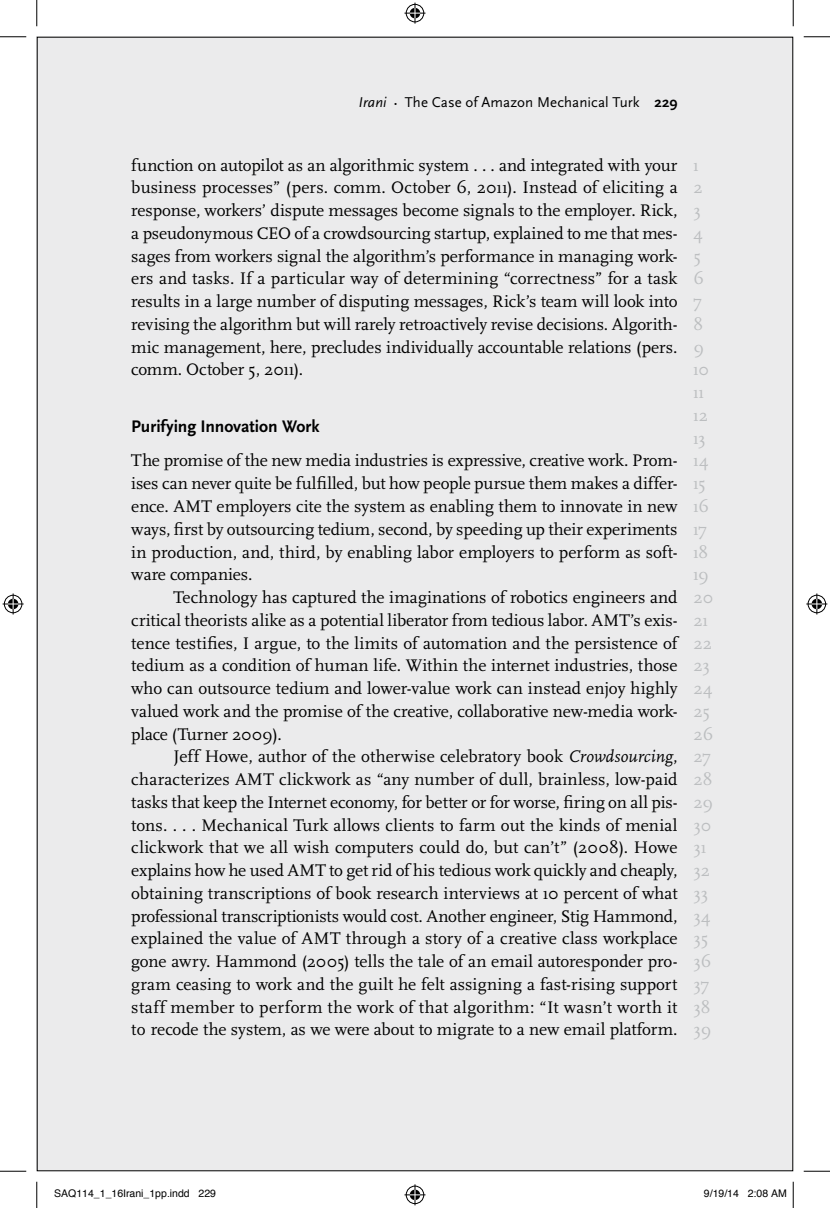
<style>
.page{position:relative;width:830px;height:1208px;background:#fff}
.page>*{position:absolute;margin:0;border:0;box-sizing:border-box;transform-origin:0 0}
.t1{font:17.5px/22.8px "Scala";letter-spacing:-.005em;color:#000;text-align:justify}
.t2{font:17.5px/22.8px "Scala";color:#bcbec0}
.t3{font:700 17.5px "Scala Sans OT";letter-spacing:-.005em;color:#000}
.t4{font:14.88px "Scala Sans OT";letter-spacing:.005em;color:#000}
.t5{font:10.5px "Helvetica";color:#000}
.s1{font-style:italic}
.s2{font-weight:700}
</style>
<div class="page">
<div style="left:37px;top:37px;width:756px;height:1134px;background:#ebebec"></div>
<svg style="left:0;top:36px;width:26px;height:1px"></svg>
<svg style="left:803px;top:36px;width:27px;height:1px"></svg>
<svg style="left:0;top:1170px;width:26px;height:1px"></svg>
<svg style="left:803px;top:1170px;width:27px;height:1px"></svg>
<svg style="left:36px;top:0;width:1px;height:26px"></svg>
<svg style="left:36px;top:1181px;width:1px;height:27px"></svg>
<svg style="left:792px;top:0;width:1px;height:26px"></svg>
<svg style="left:792px;top:1181px;width:1px;height:27px"></svg>
<svg style="left:404px;top:3px;width:21px;height:21px"></svg>
<svg style="left:404px;top:1184px;width:21px;height:21px"></svg>
<svg style="left:3px;top:593px;width:21px;height:21px"></svg>
<svg style="left:806px;top:593px;width:21px;height:21px"></svg>
<p class="t4" style="left:358px;top:95px;width:320px"><span class="s1">Irani</span> The Case of Amazon Mechanical Turk <span class="s2">229</span></p>
<p class="t1" style="left:131px;top:153px;width:548px">function on autopilot as an algorithmic system . . . and integrated with your business processes” (pers. comm. October 6, 2011). Instead of eliciting a response, workers’ dispute messages become signals to the employer. Rick, a pseudonymous CEO of a crowdsourcing startup, explained to me that mes&shy;sages from workers signal the algorithm’s performance in managing work&shy;ers and tasks. If a particular way of determining “correctness” for a task results in a large number of disputing messages, Rick’s team will look into revising the algorithm but will rarely retroactively revise decisions. Algorith&shy;mic management, here, precludes individually accountable relations (pers. comm. October 5, 2011).</p>
<p class="t3" style="left:131px;top:417px;width:190px">Purifying Innovation Work</p>
<p class="t1" style="left:131px;top:449px;width:547px">The promise of the new media industries is expressive, creative work. Prom&shy;ises can never quite be fulfilled, but how people pursue them makes a differ&shy;ence. AMT employers cite the system as enabling them to innovate in new ways, first by outsourcing tedium, second, by speeding up their experiments in production, and, third, by enabling labor employers to perform as soft&shy;ware companies.</p>
<p class="t1" style="left:131px;top:586px;width:547px;text-indent:42px">Technology has captured the imaginations of robotics engineers and critical theorists alike as a potential liberator from tedious labor. AMT’s exis&shy;tence testifies, I argue, to the limits of automation and the persistence of tedium as a condition of human life. Within the internet industries, those who can outsource tedium and lower-value work can instead enjoy highly valued work and the promise of the creative, collaborative new-media work&shy;place (Turner 2009).</p>
<p class="t1" style="left:131px;top:745px;width:548px;text-indent:42px">Jeff Howe, author of the otherwise celebratory book <span class="s1">Crowdsourcing</span>, characterizes AMT clickwork as “any number of dull, brainless, low-paid tasks that keep the Internet economy, for better or for worse, firing on all pis&shy;tons. . . . Mechanical Turk allows clients to farm out the kinds of menial clickwork that we all wish computers could do, but can’t” (2008). Howe explains how he used AMT to get rid of his tedious work quickly and cheaply, obtaining transcriptions of book research interviews at 10 percent of what professional transcriptionists would cost. Another engineer, Stig Hammond, explained the value of AMT through a story of a creative class workplace gone awry. Hammond (2005) tells the tale of an email autoresponder pro&shy;gram ceasing to work and the guilt he felt assigning a fast-rising support staff member to perform the work of that algorithm: “It wasn’t worth it to recode the system, as we were about to migrate to a new email platform.</p>
<p class="t2" style="left:693px;top:153px;width:21px">1<br>2<br>3<br>4<br>5<br>6<br>7<br>8<br>9<br>10<br>11<br>12<br>13<br>14<br>15<br>16<br>17<br>18<br>19<br>20<br>21<br>22<br>23<br>24<br>25<br>26<br>27<br>28<br>29<br>30<br>31<br>32<br>33<br>34<br>35<br>36<br>37<br>38<br>39</p>
<p class="t5" style="left:54px;top:1189px;width:163px">SAQ114_1_16Irani_1pp.indd 229</p>
<p class="t5" style="left:704px;top:1189px;width:84px">9/19/14 2:08 AM</p>
</div>
